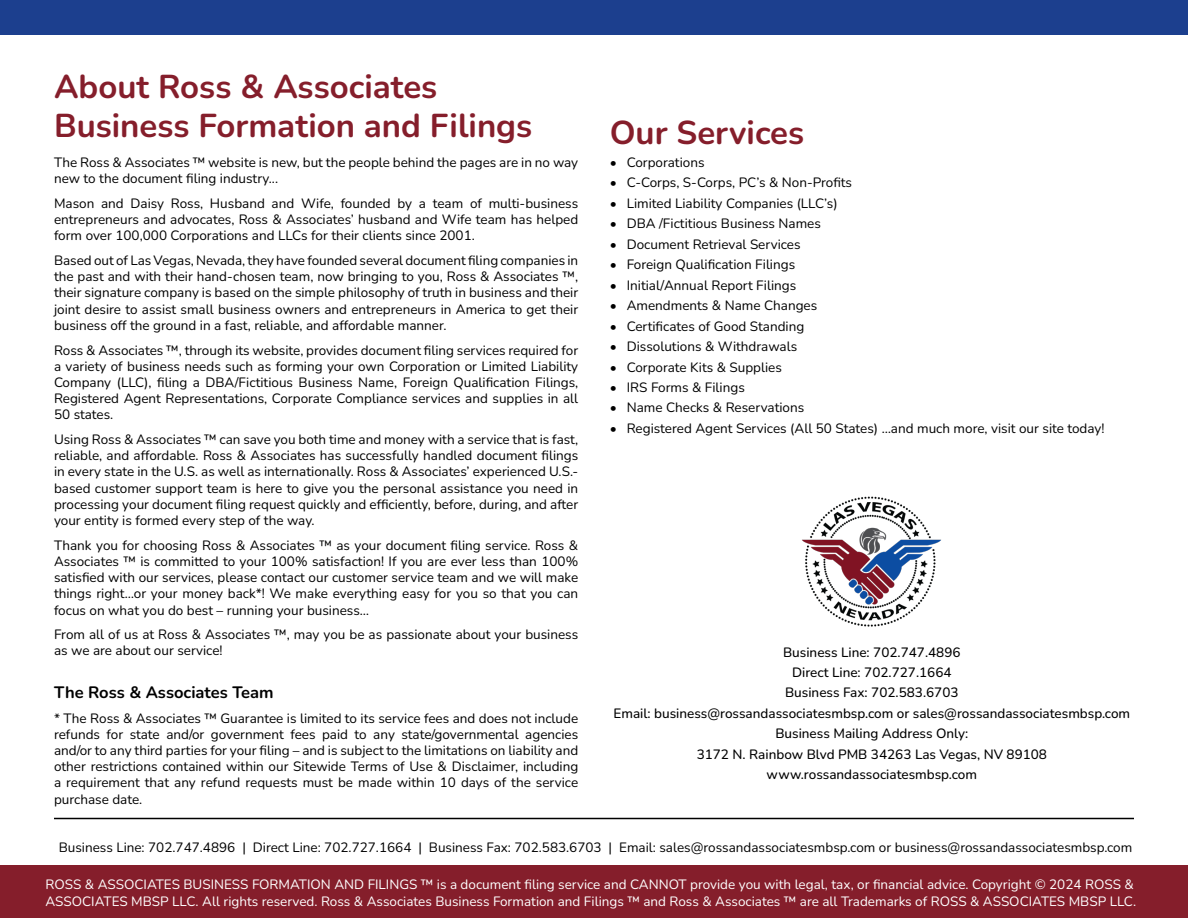
<style>
.page{position:relative;width:1188px;height:918px;background:#fff}
.page>*{position:absolute;margin:0;border:0;box-sizing:border-box;transform-origin:0 0}
.t1{font:700 33px/39.6px "Nunito";color:#851e2b}
.t2{font:700 16.5px "Nunito";color:#000}
.t3{font:13.5px/16.2px "Nunito";color:#000;text-align:justify}
.t4{font:13.5px/16.2px "Nunito";color:#fff}
.t5{font:500 13.5px/20.4px "Nunito";color:#000;text-align:center}
</style>
<div class="page">
<div style="left:0;top:865px;width:1188px;height:53px;background:#851e2b"></div>
<div style="left:0;top:0;width:1188px;height:35px;background:#1c3f8e"></div>
<hr style="left:54px;top:818px;width:1080px;height:1px;background:#000">
<img style="left:802px;top:496px;width:139px;height:131px">
<h1 class="t1" style="left:54px;top:65px;width:480px">About Ross &amp; Associates<br>Business Formation and Filings</h1>
<p class="t3" style="left:54px;top:154px;width:526px">The Ross &amp; Associates ™ website is new, but the people behind the pages are in no way new to the document filing industry...</p>
<p class="t3" style="left:54px;top:195px;width:526px">Mason and Daisy Ross, Husband and Wife, founded by a team of multi-business entrepreneurs and advocates, Ross &amp; Associates’ husband and Wife team has helped form over 100,000 Corporations and LLCs for their clients since 2001.</p>
<p class="t3" style="left:54px;top:252px;width:526px">Based out of Las Vegas, Nevada, they have founded several document filing companies in the past and with their hand-chosen team, now bringing to you, Ross &amp; Associates ™️ , their signature company is based on the simple philosophy of truth in business and their joint desire to assist small business owners and entrepreneurs in America to get their business off the ground in a fast, reliable, and affordable manner.</p>
<p class="t3" style="left:54px;top:341px;width:526px">Ross &amp; Associates ™, through its website, provides document filing services required for a variety of business needs such as forming your own Corporation or Limited Liability Company (LLC), filing a DBA/Fictitious Business Name, Foreign Qualification Filings, Registered Agent Representations, Corporate Compliance services and supplies in all 50 states.</p>
<p class="t3" style="left:54px;top:431px;width:526px">Using Ross &amp; Associates ™ can save you both time and money with a service that is fast, reliable, and affordable. Ross &amp; Associates has successfully handled document filings in every state in the U.S. as well as internationally. Ross &amp; Associates’ experienced U.S.- based customer support team is here to give you the personal assistance you need in processing your document filing request quickly and efficiently, before, during, and after your entity is formed every step of the way.</p>
<p class="t3" style="left:54px;top:536px;width:526px">Thank you for choosing Ross &amp; Associates ™ as your document filing service. Ross &amp; Associates ™ is committed to your 100% satisfaction! If you are ever less than 100% satisfied with our services, please contact our customer service team and we will make things right…or your money back*! We make everything easy for you so that you can focus on what you do best – running your business…</p>
<p class="t3" style="left:54px;top:626px;width:526px">From all of us at Ross &amp; Associates ™, may you be as passionate about your business as we are about our service!</p>
<p class="t2" style="left:54px;top:680px;width:221px">The Ross &amp; Associates Team</p>
<p class="t3" style="left:54px;top:709px;width:526px">* The Ross &amp; Associates ™ Guarantee is limited to its service fees and does not include refunds for state and/or government fees paid to any state/governmental agencies and/or to any third parties for your filing – and is subject to the limitations on liability and other restrictions contained within our Sitewide Terms of Use &amp; Disclaimer, including a requirement that any refund requests must be made within 10 days of the service purchase date.</p>
<h1 class="t1" style="left:610px;top:112px;width:196px">Our Services</h1>
<p class="t3" style="left:610px;top:154px;width:96px">• Corporations</p>
<p class="t3" style="left:610px;top:174px;width:244px">• C-Corps, S-Corps, PC’s &amp; Non-Profits</p>
<p class="t3" style="left:610px;top:195px;width:229px">• Limited Liability Companies (LLC’s)</p>
<p class="t3" style="left:610px;top:215px;width:213px">• DBA /Fictitious Business Names</p>
<p class="t3" style="left:610px;top:235px;width:192px">• Document Retrieval Services</p>
<p class="t3" style="left:610px;top:256px;width:187px">• Foreign Qualification Filings</p>
<p class="t3" style="left:610px;top:276px;width:188px">• Initial/Annual Report Filings</p>
<p class="t3" style="left:610px;top:297px;width:209px">• Amendments &amp; Name Changes</p>
<p class="t3" style="left:610px;top:317px;width:196px">• Certificates of Good Standing</p>
<p class="t3" style="left:610px;top:338px;width:189px">• Dissolutions &amp; Withdrawals</p>
<p class="t3" style="left:610px;top:358px;width:174px">• Corporate Kits &amp; Supplies</p>
<p class="t3" style="left:610px;top:379px;width:137px">• IRS Forms &amp; Filings</p>
<p class="t3" style="left:610px;top:399px;width:196px">• Name Checks &amp; Reservations</p>
<p class="t3" style="left:610px;top:420px;width:496px">• Registered Agent Services (All 50 States) …and much more, visit our site today!</p>
<p class="t5" style="left:614px;top:641px;width:518px">Business Line: 702.747.4896<br>Direct Line: 702.727.1664<br>Business Fax: 702.583.6703<br>Email: business@rossandassociatesmbsp.com or sales@rossandassociatesmbsp.com Business Mailing Address Only:<br>3172 N. Rainbow Blvd PMB 34263 Las Vegas, NV 89108 www.rossandassociatesmbsp.com</p>
<p class="t3" style="left:59px;top:839px;width:1075px">Business Line: 702.747.4896 | Direct Line: 702.727.1664 | Business Fax: 702.583.6703 | Email: sales@rossandassociatesmbsp.com or business@rossandassociatesmbsp.com</p>
<p class="t4" style="left:45px;top:876px;width:1092px">ROSS &amp; ASSOCIATES BUSINESS FORMATION AND FILINGS ™ is a document filing service and CANNOT provide you with legal, tax, or financial advice. Copyright © 2024 ROSS &amp;<br>ASSOCIATES MBSP LLC. All rights reserved. Ross &amp; Associates Business Formation and Filings ™ and Ross &amp; Associates ™ are all Trademarks of ROSS &amp; ASSOCIATES MBSP LLC.</p>
</div>
